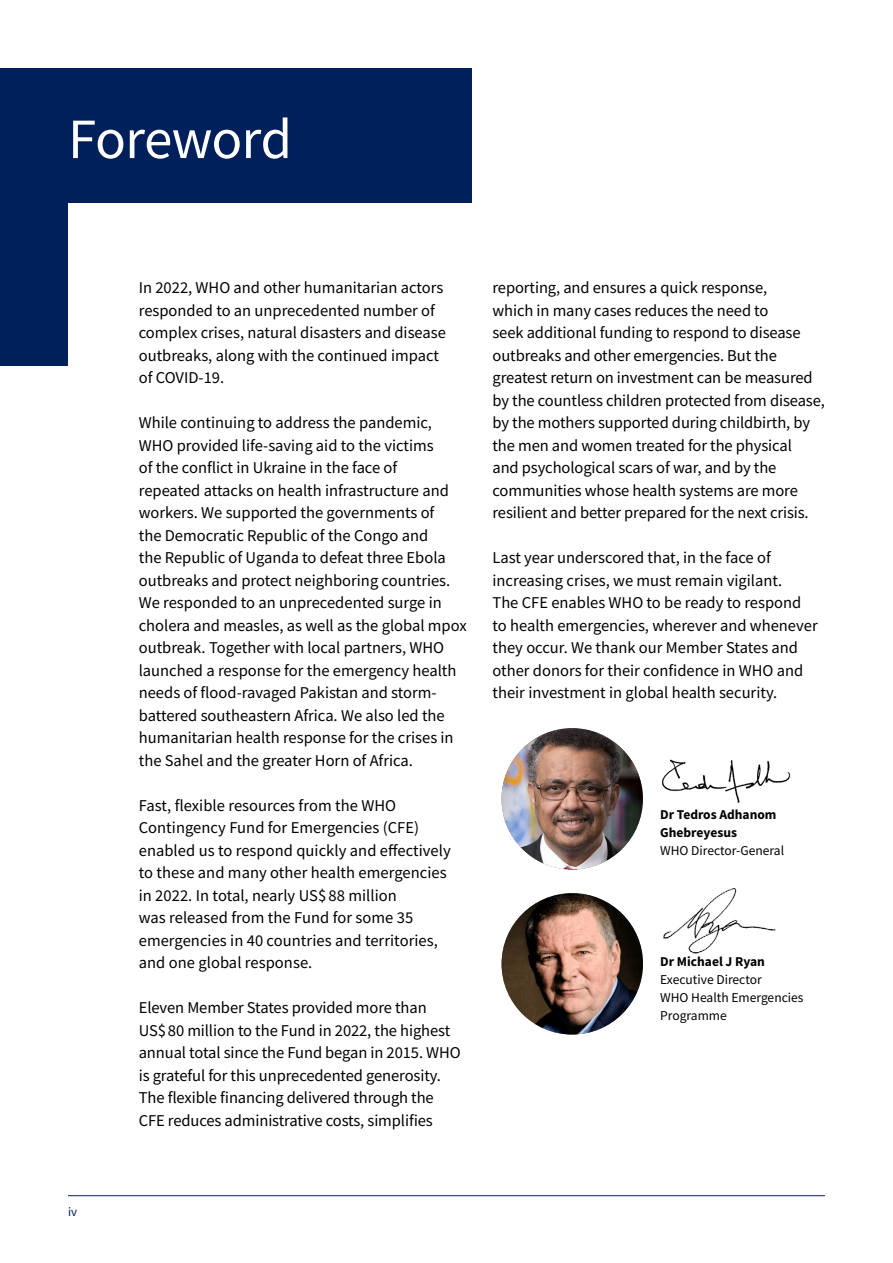
<style>
.page{position:relative;width:893px;height:1263px;background:#fff}
.page>*{position:absolute;margin:0;border:0;box-sizing:border-box;transform-origin:0 0}
.t1{font:57px "Source Sans Pro";letter-spacing:-.015em;color:#fff}
.t2{font:16.5px/22.5px "Source Sans Pro";color:#000}
.t3{font:13.5px/18px "Source Sans Pro";color:#000}
.t4{font:700 13.5px/18px "Source Sans Pro";color:#000}
.t5{font:12.75px "Source Sans Pro";color:#00205c}
</style>
<div class="page">
<hr style="left:68px;top:1195px;width:757px;height:1px;background:#00205c">
<div style="left:0;top:68px;width:471px;height:298px;background:#00205c"></div>
<div style="left:68px;top:203px;width:757px;height:180px;background:#fff"></div>
<img style="left:662px;top:759px;width:129px;height:44px">
<img style="left:501px;top:728px;width:142px;height:141px;border-radius:71px">
<img style="left:502px;top:893px;width:141px;height:141px;border-radius:71px">
<img style="left:663px;top:888px;width:113px;height:66px">
<h1 class="t1" style="left:68px;top:103px;width:226px">Foreword</h1>
<p class="t5" style="left:68px;top:1203px;width:11px">iv</p>
<p class="t2" style="left:139px;top:276px;width:309px">In 2022, WHO and other humanitarian actors responded to an unprecedented number of complex crises, natural disasters and disease outbreaks, along with the continued impact of COVID-19.</p>
<p class="t2" style="left:139px;top:411px;width:329px">While continuing to address the pandemic, WHO provided life-saving aid to the victims<br>of the conflict in Ukraine in the face of<br>repeated attacks on health infrastructure and workers. We supported the governments of<br>the Democratic Republic of the Congo and<br>the Republic of Uganda to defeat three Ebola outbreaks and protect neighboring countries.<br>We responded to an unprecedented surge in cholera and measles, as well as the global mpox outbreak. Together with local partners, WHO launched a response for the emergency health needs of flood-ravaged Pakistan and storm&shy;battered southeastern Africa. We also led the humanitarian health response for the crises in the Sahel and the greater Horn of Africa.</p>
<p class="t2" style="left:139px;top:794px;width:313px">Fast, flexible resources from the WHO Contingency Fund for Emergencies (CFE) enabled us to respond quickly and effectively to these and many other health emergencies in 2022. In total, nearly US$ 88 million<br>was released from the Fund for some 35 emergencies in 40 countries and territories, and one global response.</p>
<p class="t2" style="left:139px;top:996px;width:323px">Eleven Member States provided more than US$80 million to the Fund in 2022, the highest annual total since the Fund began in 2015. WHO is grateful for this unprecedented generosity.<br>The flexible financing delivered through the CFE reduces administrative costs, simplifies</p>
<p class="t2" style="left:492px;top:276px;width:334px">reporting, and ensures a quick response,<br>which in many cases reduces the need to<br>seek additional funding to respond to disease outbreaks and other emergencies. But the greatest return on investment can be measured by the countless children protected from disease, by the mothers supported during childbirth, by the men and women treated for the physical<br>and psychological scars of war, and by the communities whose health systems are more resilient and better prepared for the next crisis.</p>
<p class="t2" style="left:492px;top:546px;width:327px">Last year underscored that, in the face of increasing crises, we must remain vigilant.<br>The CFE enables WHO to be ready to respond to health emergencies, wherever and whenever they occur. We thank our Member States and other donors for their confidence in WHO and their investment in global health security.</p>
<p class="t4" style="left:660px;top:805px;width:118px">Dr Tedros Adhanom<br>Ghebreyesus</p>
<p class="t3" style="left:660px;top:841px;width:125px">WHO Director-General</p>
<p class="t4" style="left:660px;top:952px;width:106px">Dr Michael J Ryan</p>
<p class="t3" style="left:660px;top:970px;width:145px">Executive Director<br>WHO Health Emergencies<br>Programme</p>
</div>
